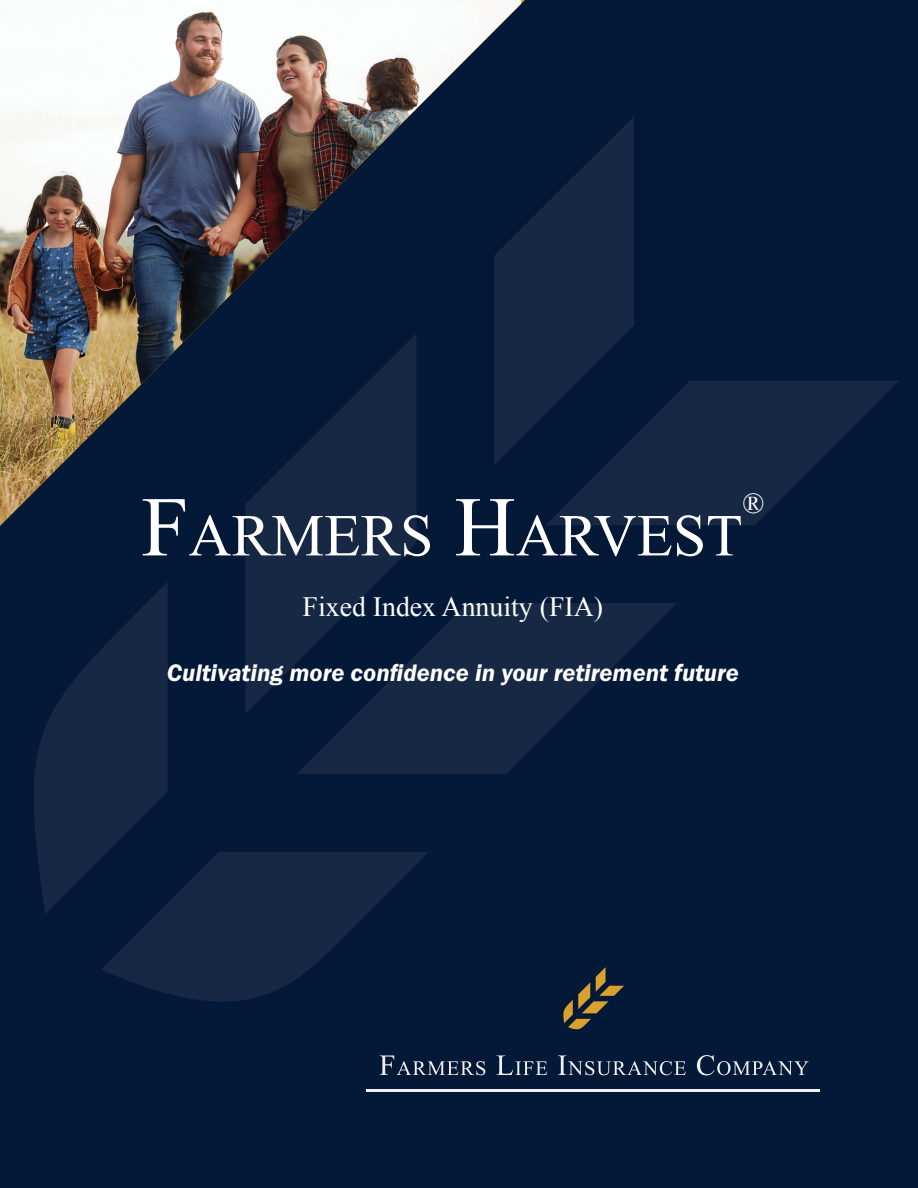
<style>
.page{position:relative;width:918px;height:1188px;background:#041838}
.page>*{position:absolute;margin:0;border:0;box-sizing:border-box;transform-origin:0 0}
.t1{font:59.55px "Times New Roman";color:#fff}
.t2{font:28.8px "Times New Roman";color:#fff}
.t3{font:27.75px "Times New Roman";color:#fff}
.t4{font:24.75px "Franklin Gothic URW Dem Ita";color:#fff}
.s1{font-size:85.05px}
</style>
<div class="page">
<svg style="left:605px;top:381px;width:293px;height:144px;fill:#162844"></svg>
<svg style="left:605px;top:117px;width:29px;height:348px;fill:#162844"></svg>
<svg style="left:34px;top:582px;width:134px;height:332px;fill:#162844"></svg>
<svg style="left:246px;top:559px;width:154px;height:154px;fill:#162844"></svg>
<svg style="left:296px;top:603px;width:380px;height:171px;fill:#162844"></svg>
<svg style="left:101px;top:852px;width:327px;height:149px;fill:#162844"></svg>
<svg style="left:563px;top:967px;width:61px;height:62px"></svg>
<svg style="left:380px;top:1055px;width:105px;height:20px"></svg>
<svg style="left:496px;top:1055px;width:51px;height:20px"></svg>
<svg style="left:558px;top:1055px;width:128px;height:20px"></svg>
<svg style="left:697px;top:1055px;width:112px;height:20px"></svg>
<hr style="left:367px;top:1090px;width:453px;height:2px;background:#f1f1f1">
<svg style="left:246px;top:0;width:359px;height:559px"></svg>
<img style="left:0;top:0;width:521px;height:526px">
<p class="t1" style="left:141px;top:495px;width:603px"><span class="s1">F</span>ARMERS <span class="s1">H</span>ARVEST</p>
<p class="t2" style="left:742px;top:484px;width:23px">®</p>
<p class="t3" style="left:303px;top:588px;width:302px">Fixed Index Annuity (FIA)</p>
<p class="t4" style="left:167px;top:657px;width:574px">Cultivating more confidence in your retirement future</p>
</div>
